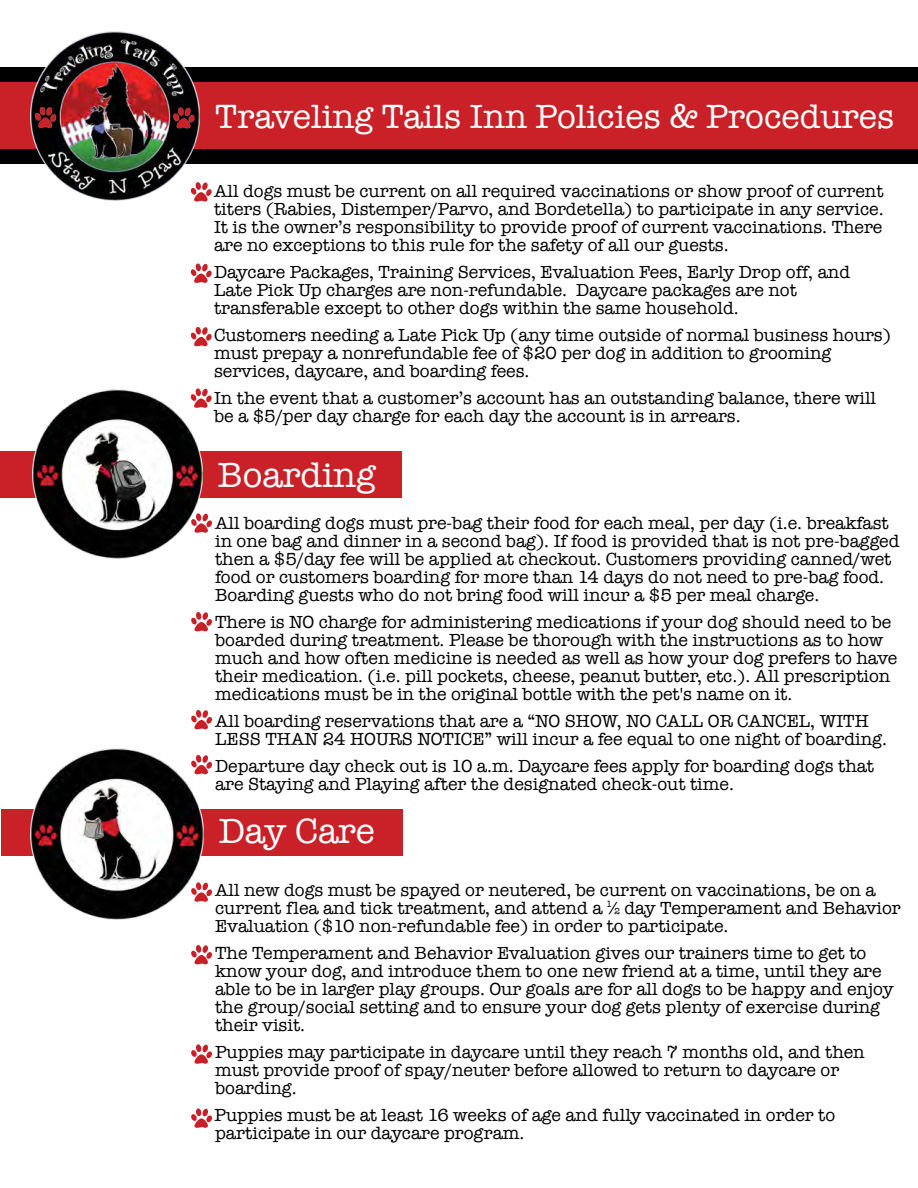
<style>
.page{position:relative;width:918px;height:1188px;background:#fff}
.page>*{position:absolute;margin:0;border:0;box-sizing:border-box;transform-origin:0 0}
.t1{font:36px "American Typewriter";color:#fff}
.t2{font:34.5px "American Typewriter";color:#fff}
.t3{font:18px/18px "American Typewriter";color:#000}
</style>
<div class="page">
<div style="left:0;top:67px;width:918px;height:96px;background:#000"></div>
<div style="left:0;top:82px;width:918px;height:67px;background:#ca2128"></div>
<img style="left:30px;top:31px;width:170px;height:169px">
<div style="left:0;top:451px;width:402px;height:47px;background:#ca2128"></div>
<img style="left:32px;top:390px;width:170px;height:169px">
<div style="left:1px;top:809px;width:402px;height:47px;background:#ca2128"></div>
<img style="left:31px;top:748px;width:172px;height:172px">
<svg style="left:191px;top:182px;width:21px;height:20px"></svg>
<svg style="left:191px;top:264px;width:21px;height:19px"></svg>
<svg style="left:191px;top:327px;width:21px;height:19px"></svg>
<svg style="left:191px;top:388px;width:21px;height:20px"></svg>
<svg style="left:191px;top:513px;width:21px;height:20px"></svg>
<svg style="left:191px;top:612px;width:21px;height:19px"></svg>
<svg style="left:191px;top:710px;width:21px;height:19px"></svg>
<svg style="left:191px;top:755px;width:21px;height:19px"></svg>
<svg style="left:191px;top:882px;width:21px;height:20px"></svg>
<svg style="left:191px;top:945px;width:21px;height:19px"></svg>
<svg style="left:191px;top:1044px;width:21px;height:20px"></svg>
<svg style="left:191px;top:1108px;width:21px;height:20px"></svg>
<h2 class="t2" style="left:215px;top:91px;width:680px">Traveling Tails Inn Policies &amp; Procedures</h2>
<p class="t3" style="left:214px;top:182px;width:671px;text-align:justify">All dogs must be current on all required vaccinations or show proof of current titers (Rabies, Distemper/Parvo, and Bordetella) to participate in any service.<br>It is the owner’s responsibility to provide proof of current vaccinations. There are no exceptions to this rule for the safety of all our guests.</p>
<p class="t3" style="left:214px;top:263px;width:638px">Daycare Packages, Training Services, Evaluation Fees, Early Drop off, and<br>Late Pick Up charges are non-refundable. Daycare packages are not transferable except to other dogs within the same household.</p>
<p class="t3" style="left:214px;top:326px;width:679px">Customers needing a Late Pick Up (any time outside of normal business hours) must prepay a nonrefundable fee of $20 per dog in addition to grooming services, daycare, and boarding fees.</p>
<p class="t3" style="left:214px;top:389px;width:664px">In the event that a customer’s account has an outstanding balance, there will be a $5/per day charge for each day the account is in arrears.</p>
<h1 class="t1" style="left:218px;top:447px;width:159px">Boarding</h1>
<p class="t3" style="left:215px;top:513px;width:686px">All boarding dogs must pre-bag their food for each meal, per day (i.e. breakfast in one bag and dinner in a second bag). If food is provided that is not pre-bagged then a $5/day fee will be applied at checkout. Customers providing canned/wet food or customers boarding for more than 14 days do not need to pre-bag food.<br>Boarding guests who do not bring food will incur a $5 per meal charge.</p>
<p class="t3" style="left:215px;top:612px;width:684px">There is NO charge for administering medications if your dog should need to be boarded during treatment. Please be thorough with the instructions as to how much and how often medicine is needed as well as how your dog prefers to have their medication. (i.e. pill pockets, cheese, peanut butter, etc.). All prescription medications must be in the original bottle with the pet's name on it.</p>
<p class="t3" style="left:215px;top:711px;width:673px">All boarding reservations that are a “NO SHOW, NO CALL OR CANCEL, WITH<br>LESS THAN 24 HOURS NOTICE” will incur a fee equal to one night of boarding.</p>
<p class="t3" style="left:215px;top:756px;width:661px">Departure day check out is 10 a.m. Daycare fees apply for boarding dogs that are Staying and Playing after the designated check-out time.</p>
<h1 class="t1" style="left:219px;top:804px;width:158px">Day Care</h1>
<p class="t3" style="left:215px;top:881px;width:687px">All new dogs must be spayed or neutered, be current on vaccinations, be on a current flea and tick treatment, and attend a ½ day Temperament and Behavior<br>Evaluation ($10 non-refundable fee) in order to participate.</p>
<p class="t3" style="left:215px;top:944px;width:680px">The Temperament and Behavior Evaluation gives our trainers time to get to know your dog, and introduce them to one new friend at a time, until they are able to be in larger play groups. Our goals are for all dogs to be happy and enjoy the group/social setting and to ensure your dog gets plenty of exercise during their visit.</p>
<p class="t3" style="left:215px;top:1043px;width:651px">Puppies may participate in daycare until they reach 7 months old, and then must provide proof of spay/neuter before allowed to return to daycare or boarding.</p>
<p class="t3" style="left:215px;top:1106px;width:622px">Puppies must be at least 16 weeks of age and fully vaccinated in order to participate in our daycare program.</p>
</div>
